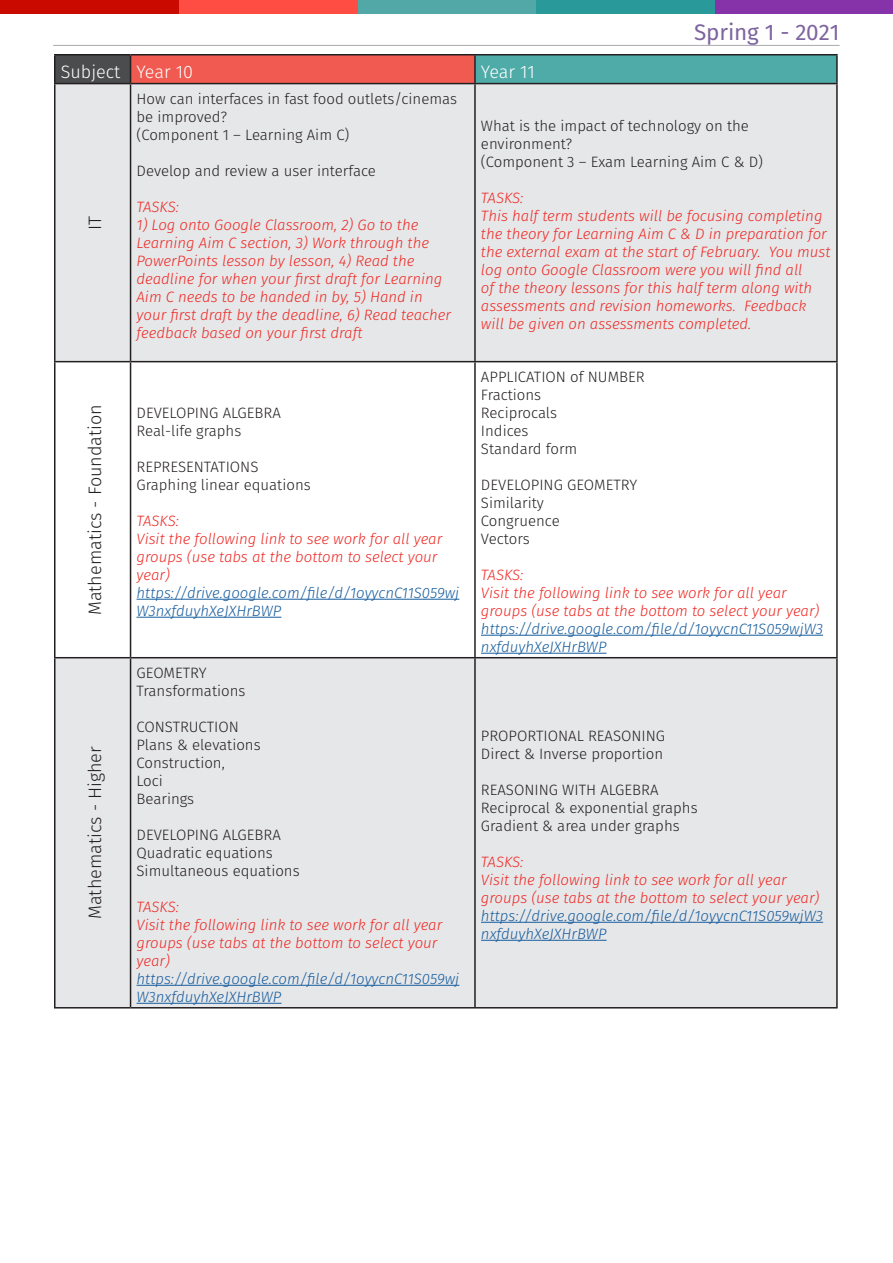
<style>
.page{position:relative;width:893px;height:1263px;background:#fff}
.page>*{position:absolute;margin:0;border:0;box-sizing:border-box;transform-origin:0 0}
.t1{font:22.5px "Fira Sans";letter-spacing:-.01em;color:#7d649f}
.t2{font:300 18px "Fira Sans";color:#231f20}
.t3{font:300 18px "Fira Sans";color:#fff}
.t4{font:italic 300 15px/18px "Fira Sans";color:#ee2823}
.t5{font:300 15px/18px "Fira Sans";color:#231f20}
.s1{color:#175d9e}
</style>
<div class="page">
<hr style="left:53px;top:45px;width:787px;height:1px;background:#a8a9ad">
<div style="left:715px;top:0;width:178px;height:14px;background:#8633a9"></div>
<div style="left:358px;top:0;width:178px;height:14px;background:#52a8a7"></div>
<div style="left:536px;top:0;width:179px;height:14px;background:#29999a"></div>
<div style="left:179px;top:0;width:179px;height:14px;background:#ff4d43"></div>
<div style="left:0;top:0;width:179px;height:14px;background:#ca0900"></div>
<div style="left:55px;top:55px;width:76px;height:29px;background:#4b4c4d"></div>
<div style="left:131px;top:55px;width:344px;height:29px;background:#f05a50"></div>
<div style="left:475px;top:55px;width:362px;height:29px;background:#4eaba8"></div>
<div style="left:56px;top:84px;width:74px;height:923px;background:#e6e7e9"></div>
<div style="left:131px;top:84px;width:705px;height:923px;background:#e6e7e9"></div>
<div style="left:55px;top:362px;width:76px;height:296px;background:#fff"></div>
<svg style="left:131px;top:362px;width:705px;height:295px"></svg>
<hr style="left:54px;top:54px;width:77px;height:2px;background:#231f20">
<hr style="left:54px;top:56px;width:2px;height:27px;background:#231f20">
<hr style="left:131px;top:54px;width:344px;height:2px;background:#231f20">
<svg style="left:130px;top:56px;width:1px;height:27px"></svg>
<hr style="left:475px;top:54px;width:363px;height:2px;background:#231f20">
<hr style="left:474px;top:56px;width:2px;height:27px;background:#231f20">
<hr style="left:836px;top:56px;width:2px;height:27px;background:#231f20">
<hr style="left:54px;top:83px;width:77px;height:1px;background:#231f20">
<hr style="left:131px;top:83px;width:344px;height:1px;background:#231f20">
<hr style="left:130px;top:84px;width:1px;height:277px;background:#231f20">
<hr style="left:475px;top:83px;width:363px;height:1px;background:#231f20">
<hr style="left:130px;top:362px;width:1px;height:295px;background:#231f20">
<hr style="left:130px;top:658px;width:1px;height:349px;background:#231f20">
<hr style="left:54px;top:84px;width:2px;height:277px;background:#231f20">
<hr style="left:836px;top:84px;width:2px;height:277px;background:#231f20">
<hr style="left:54px;top:362px;width:2px;height:295px;background:#231f20">
<hr style="left:836px;top:362px;width:2px;height:295px;background:#231f20">
<hr style="left:54px;top:658px;width:2px;height:349px;background:#231f20">
<hr style="left:836px;top:658px;width:2px;height:349px;background:#231f20">
<hr style="left:54px;top:361px;width:77px;height:1px;background:#231f20">
<hr style="left:54px;top:657px;width:77px;height:1px;background:#231f20">
<hr style="left:54px;top:1007px;width:77px;height:1px;background:#231f20">
<hr style="left:131px;top:361px;width:344px;height:1px;background:#231f20">
<hr style="left:131px;top:657px;width:344px;height:1px;background:#231f20">
<hr style="left:131px;top:1007px;width:344px;height:1px;background:#231f20">
<hr style="left:474px;top:84px;width:2px;height:277px;background:#231f20">
<hr style="left:474px;top:362px;width:2px;height:295px;background:#231f20">
<hr style="left:474px;top:658px;width:2px;height:349px;background:#231f20">
<hr style="left:475px;top:361px;width:363px;height:1px;background:#231f20">
<hr style="left:475px;top:657px;width:363px;height:1px;background:#231f20">
<hr style="left:475px;top:1007px;width:363px;height:1px;background:#231f20">
<hr style="left:137px;top:599px;width:322px;height:1px;background:#175d9e">
<hr style="left:137px;top:617px;width:144px;height:1px;background:#175d9e">
<hr style="left:481px;top:635px;width:342px;height:1px;background:#175d9e">
<hr style="left:481px;top:653px;width:125px;height:1px;background:#175d9e">
<hr style="left:137px;top:985px;width:322px;height:1px;background:#175d9e">
<hr style="left:137px;top:1003px;width:144px;height:1px;background:#175d9e">
<hr style="left:481px;top:922px;width:342px;height:1px;background:#175d9e">
<hr style="left:481px;top:940px;width:125px;height:1px;background:#175d9e">
<p class="t3" style="left:61px;top:59px;width:61px">Subject</p>
<p class="t3" style="left:137px;top:59px;width:58px">Year 10</p>
<p class="t3" style="left:481px;top:59px;width:55px">Year 11</p>
<p class="t1" style="left:694px;top:15px;width:147px">Spring 1 - 2021</p>
<p class="t2" style="left:82px;top:230px;width:15px;rotate:-90deg">IT</p>
<p class="t5" style="left:137px;top:89px;width:322px">How can interfaces in fast food outlets/cinemas be improved?<br>(Component 1 – Learning Aim C)</p>
<p class="t5" style="left:137px;top:161px;width:241px">Develop and review a user interface</p>
<p class="t4" style="left:137px;top:197px;width:44px">TASKS:</p>
<p class="t4" style="left:137px;top:215px;width:316px">1) Log onto Google Classroom, 2) Go to the Learning Aim C section, 3) Work through the PowerPoints lesson by lesson, 4) Read the deadline for when your first draft for Learning Aim C needs to be handed in by, 5) Hand in your first draft by the deadline, 6) Read teacher feedback based on your first draft</p>
<p class="t2" style="left:82px;top:615px;width:213px;rotate:-90deg">Mathematics - Foundation</p>
<p class="t5" style="left:137px;top:403px;width:146px">DEVELOPING ALGEBRA<br>Real-life graphs</p>
<p class="t5" style="left:137px;top:457px;width:176px">REPRESENTATIONS<br>Graphing linear equations</p>
<p class="t4" style="left:137px;top:511px;width:324px">TASKS:<br>Visit the following link to see work for all year groups (use tabs at the bottom to select your year) <span class="s1">https://drive.google.com/file/d/1oyycnC11S059wj<br>W3nxfduyhXeJXHrBWP</span></p>
<p class="t2" style="left:82px;top:919px;width:174px;rotate:-90deg">Mathematics - Higher</p>
<p class="t5" style="left:137px;top:663px;width:110px">GEOMETRY<br>Transformations</p>
<p class="t5" style="left:137px;top:717px;width:126px">CONSTRUCTION<br>Plans &amp; elevations<br>Construction,<br>Loci<br>Bearings</p>
<p class="t5" style="left:137px;top:825px;width:165px">DEVELOPING ALGEBRA<br>Quadratic equations<br>Simultaneous equations</p>
<p class="t4" style="left:137px;top:897px;width:324px">TASKS:<br>Visit the following link to see work for all year groups (use tabs at the bottom to select your year) <span class="s1">https://drive.google.com/file/d/1oyycnC11S059wj<br>W3nxfduyhXeJXHrBWP</span></p>
<p class="t5" style="left:481px;top:116px;width:284px">What is the impact of technology on the environment?<br>(Component 3 – Exam Learning Aim C &amp; D)</p>
<p class="t4" style="left:481px;top:188px;width:351px">TASKS:<br>This half term students will be focusing completing the theory for Learning Aim C &amp; D in preparation for the external exam at the start of February. You must log onto Google Classroom were you will find all<br>of the theory lessons for this half term along with assessments and revision homeworks. Feedback will be given on assessments completed.</p>
<p class="t5" style="left:481px;top:367px;width:165px">APPLICATION of NUMBER<br>Fractions<br>Reciprocals<br>Indices<br>Standard form</p>
<p class="t5" style="left:481px;top:475px;width:158px">DEVELOPING GEOMETRY<br>Similarity<br>Congruence<br>Vectors</p>
<p class="t4" style="left:481px;top:565px;width:344px">TASKS:<br>Visit the following link to see work for all year groups (use tabs at the bottom to select your year) <span class="s1">https://drive.google.com/file/d/1oyycnC11S059wjW3 nxfduyhXeJXHrBWP</span></p>
<p class="t5" style="left:481px;top:726px;width:186px">PROPORTIONAL REASONING<br>Direct &amp; Inverse proportion</p>
<p class="t5" style="left:481px;top:780px;width:218px">REASONING WITH ALGEBRA<br>Reciprocal &amp; exponential graphs<br>Gradient &amp; area under graphs</p>
<p class="t4" style="left:481px;top:852px;width:344px">TASKS:<br>Visit the following link to see work for all year groups (use tabs at the bottom to select your year) <span class="s1">https://drive.google.com/file/d/1oyycnC11S059wjW3 nxfduyhXeJXHrBWP</span></p>
</div>
